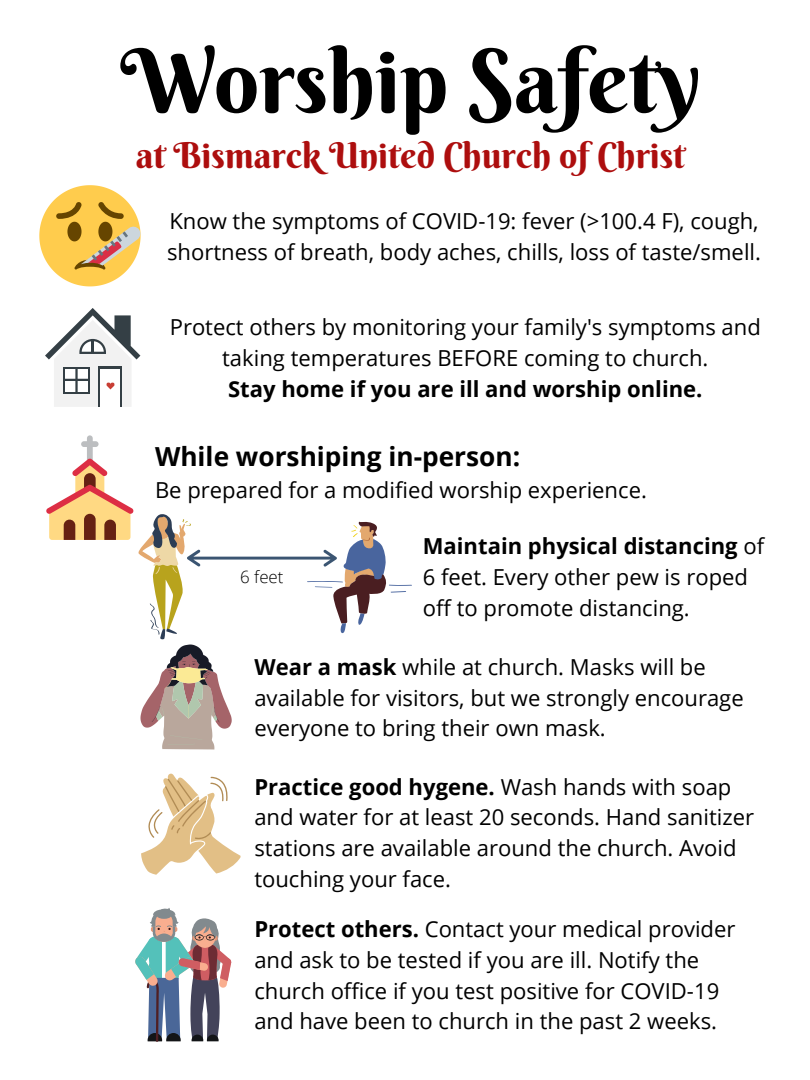
<style>
.page{position:relative;width:810px;height:1080px;background:#fff}
.page>*{position:absolute;margin:0;border:0;box-sizing:border-box;transform-origin:0 0}
.t1{font:88.75px "Berkshire Swash";color:#000}
.t2{font:35.69px "Berkshire Swash";color:#ad0e0e}
.t3{font:700 26.25px "Open Sans";color:#000}
.t4{font:22.06px/30.9px "Open Sans";color:#000}
.t5{font:700 22.06px "Open Sans";color:#000}
.t6{font:300 16.88px "Open Sans";color:#000}
.s1{font-weight:700}
</style>
<div class="page">
<svg style="left:45px;top:308px;width:95px;height:99px"></svg>
<svg style="left:135px;top:908px;width:97px;height:134px"></svg>
<svg style="left:140px;top:645px;width:92px;height:105px"></svg>
<svg style="left:39px;top:185px;width:102px;height:101px"></svg>
<svg style="left:141px;top:773px;width:100px;height:102px"></svg>
<svg style="left:46px;top:435px;width:366px;height:204px"></svg>
<h1 class="t1" style="left:120px;top:26px;width:582px">Worship Safety</h1>
<h2 class="t2" style="left:136px;top:133px;width:551px">at Bismarck United Church of Christ</h2>
<p class="t4" style="left:167px;top:205px;width:596px">Know the symptoms of COVID-19: fever (&gt;100.4 F), cough, shortness of breath, body aches, chills, loss of taste/smell.</p>
<p class="t4" style="left:170px;top:311px;width:593px;text-align:center">Protect others by monitoring your family's symptoms and taking temperatures BEFORE coming to church.</p>
<p class="t5" style="left:228px;top:373px;width:476px">Stay home if you are ill and worship online.</p>
<p class="t3" style="left:155px;top:438px;width:367px">While worshiping in-person:</p>
<p class="t4" style="left:155px;top:474px;width:493px">Be prepared for a modified worship experience.</p>
<p class="t4" style="left:423px;top:530px;width:343px"><span class="s1">Maintain physical distancing</span> of<br>6 feet. Every other pew is roped off to promote distancing.</p>
<p class="t6" style="left:240px;top:565px;width:45px">6 feet</p>
<p class="t4" style="left:254px;top:651px;width:491px"><span class="s1">Wear a mask</span> while at church. Masks will be available for visitors, but we strongly encourage everyone to bring their own mask.</p>
<p class="t4" style="left:254px;top:771px;width:501px"><span class="s1">Practice good hygene.</span> Wash hands with soap and water for at least 20 seconds. Hand sanitizer stations are available around the church. Avoid touching your face.</p>
<p class="t4" style="left:254px;top:913px;width:483px"><span class="s1">Protect others.</span> Contact your medical provider and ask to be tested if you are ill. Notify the church office if you test positive for COVID-19 and have been to church in the past 2 weeks.</p>
</div>
